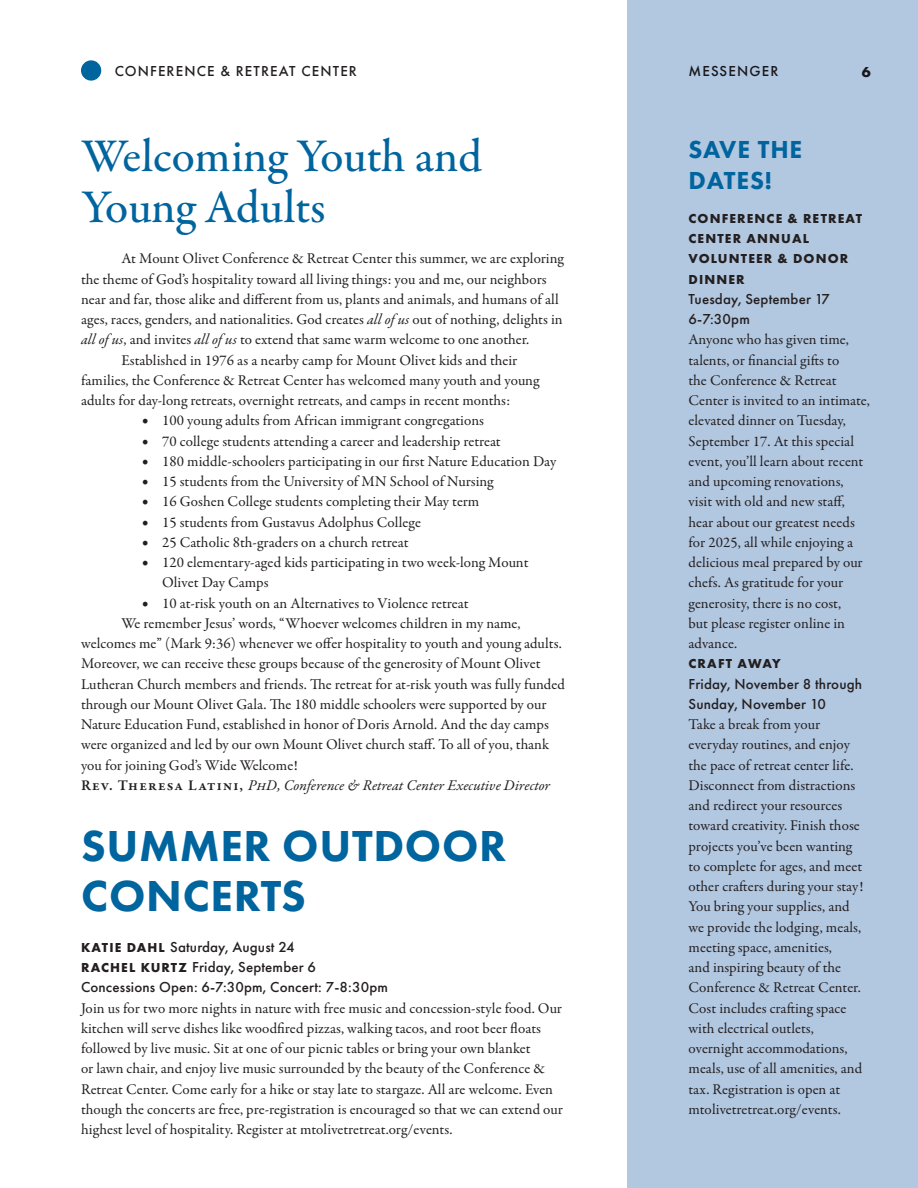
<style>
.page{position:relative;width:918px;height:1188px;background:#fff}
.page>*{position:absolute;margin:0;border:0;box-sizing:border-box;transform-origin:0 0}
.t1{font:500 47.25px/50.7px "Garamond Premr Pro";letter-spacing:-.005em;color:#00649e}
.t2{font:800 45px/50.7px "Futura PT";letter-spacing:.015em;color:#00649e}
.t3{font:800 25.5px/30.3px "Futura PT";letter-spacing:.035em;color:#00649e}
.t4{font:15px/20.2px "Garamond Premr Pro";letter-spacing:.005em;color:#231f20}
.t5{font:500 15px/20.2px "Futura PT";letter-spacing:.01em;color:#231f20}
.t6{font:500 15px "Futura PT";letter-spacing:.075em;color:#231f20}
.t7{font:700 15px "Futura PT";color:#231f20}
.t8{font:700 13.5px/20.2px "Futura PT";letter-spacing:.085em;color:#231f20}
.s1{font-style:italic}
.s2{font-family:"Minion Pro";font-size:18px}
.s3{font-weight:600}
.s4{font-weight:700;font-size:13.5px}
</style>
<div class="page">
<div style="left:81px;top:60px;width:20px;height:21px;background:#00649e;border-radius:50%"></div>
<div style="left:628px;top:0;width:290px;height:1188px;background:#b2c7e0"></div>
<p class="t6" style="left:115px;top:62px;width:244px">CONFERENCE &amp; RETREAT CENTER</p>
<p class="t6" style="left:688px;top:62px;width:91px">MESSENGER</p>
<p class="t7" style="left:862px;top:62px;width:10px">6</p>
<p class="t1" style="left:82px;top:132px;width:402px">Welcoming Youth and<br>Young Adults</p>
<p class="t4" style="left:81px;top:249px;width:484px;text-indent:40px">At Mount Olivet Conference &amp; Retreat Center this summer, we are exploring the theme of God’s hospitality toward all living things: you and me, our neighbors near and far, those alike and different from us, plants and animals, and humans of all ages, races, genders, and nationalities. God creates <span class="s1">all of us</span> out of nothing, delights in <span class="s1">all of us</span>, and invites <span class="s1">all of us</span> to extend that same warm welcome to one another.</p>
<p class="t4" style="left:81px;top:350px;width:460px;text-indent:40px">Established in 1976 as a nearby camp for Mount Olivet kids and their families, the Conference &amp; Retreat Center has welcomed many youth and young adults for day-long retreats, overnight retreats, and camps in recent months:</p>
<p class="t4" style="left:142px;top:411px;width:344px"><span class="s2">•</span> 100 young adults from African immigrant congregations</p>
<p class="t4" style="left:142px;top:431px;width:361px"><span class="s2">•</span> 70 college students attending a career and leadership retreat</p>
<p class="t4" style="left:142px;top:451px;width:416px"><span class="s2">•</span> 180 middle-schoolers participating in our first Nature Education Day</p>
<p class="t4" style="left:142px;top:472px;width:353px"><span class="s2">•</span> 15 students from the University of MN School of Nursing</p>
<p class="t4" style="left:142px;top:492px;width:339px"><span class="s2">•</span> 16 Goshen College students completing their May term</p>
<p class="t4" style="left:142px;top:512px;width:281px"><span class="s2">•</span> 15 students from Gustavus Adolphus College</p>
<p class="t4" style="left:142px;top:532px;width:268px"><span class="s2">•</span> 25 Catholic 8th-graders on a church retreat</p>
<p class="t4" style="left:162px;top:553px;width:368px;text-indent:-20px"><span class="s2">•</span> 120 elementary-aged kids participating in two week-long Mount<br>Olivet Day Camps</p>
<p class="t4" style="left:142px;top:593px;width:328px"><span class="s2">•</span> 10 at-risk youth on an Alternatives to Violence retreat</p>
<p class="t4" style="left:81px;top:613px;width:486px;text-indent:40px">We remember Jesus’ words, “Whoever welcomes children in my name, welcomes me” (Mark 9:36) whenever we offer hospitality to youth and young adults.<br>Moreover, we can receive these groups because of the generosity of Mount Olivet Lutheran Church members and friends. The retreat for at-risk youth was fully funded through our Mount Olivet Gala. The 180 middle schoolers were supported by our Nature Education Fund, established in honor of Doris Arnold. And the day camps were organized and led by our own Mount Olivet church staff. To all of you, thank you for joining God’s Wide Welcome!<br><span class="s3">Rev. Theresa Latini,</span> <span class="s1">PhD, Conference &amp; Retreat Center Executive Director</span></p>
<p class="t2" style="left:81px;top:820px;width:427px">SUMMER OUTDOOR<br>CONCERTS</p>
<p class="t5" style="left:81px;top:937px;width:215px"><span class="s4">KATIE DAHL</span> Saturday, August 24</p>
<p class="t5" style="left:81px;top:957px;width:237px"><span class="s4">RACHEL KURTZ</span> Friday, September 6</p>
<p class="t5" style="left:81px;top:977px;width:309px">Concessions Open: 6-7:30pm, Concert: 7-8:30pm</p>
<p class="t4" style="left:81px;top:998px;width:484px">Join us for two more nights in nature with free music and concession-style food. Our kitchen will serve dishes like woodfired pizzas, walking tacos, and root beer floats followed by live music. Sit at one of our picnic tables or bring your own blanket<br>or lawn chair, and enjoy live music surrounded by the beauty of the Conference &amp; Retreat Center. Come early for a hike or stay late to stargaze. All are welcome. Even though the concerts are free, pre-registration is encouraged so that we can extend our highest level of hospitality. Register at mtolivetretreat.org/events.</p>
<p class="t3" style="left:689px;top:134px;width:115px">SAVE THE<br>DATES!</p>
<p class="t8" style="left:689px;top:208px;width:175px">CONFERENCE &amp; RETREAT<br>CENTER ANNUAL<br>VOLUNTEER &amp; DONOR<br>DINNER</p>
<p class="t5" style="left:688px;top:289px;width:143px">Tuesday, September 17</p>
<p class="t5" style="left:688px;top:309px;width:63px">6-7:30pm</p>
<p class="t4" style="left:688px;top:330px;width:183px">Anyone who has given time, talents, or financial gifts to<br>the Conference &amp; Retreat<br>Center is invited to an intimate, elevated dinner on Tuesday,<br>September 17. At this special event, you’ll learn about recent and upcoming renovations, visit with old and new staff, hear about our greatest needs for 2025, all while enjoying a delicious meal prepared by our chefs. As gratitude for your generosity, there is no cost,<br>but please register online in advance.</p>
<p class="t8" style="left:689px;top:653px;width:94px">CRAFT AWAY</p>
<p class="t5" style="left:688px;top:674px;width:175px">Friday, November 8 through<br>Sunday, November 10</p>
<p class="t4" style="left:688px;top:715px;width:177px">Take a break from your everyday routines, and enjoy the pace of retreat center life.<br>Disconnect from distractions and redirect your resources toward creativity. Finish those projects you’ve been wanting to complete for ages, and meet other crafters during your stay!<br>You bring your supplies, and we provide the lodging, meals, meeting space, amenities,<br>and inspiring beauty of the<br>Conference &amp; Retreat Center.</p>
<p class="t4" style="left:688px;top:998px;width:175px">Cost includes crafting space with electrical outlets, overnight accommodations, meals, use of all amenities, and tax. Registration is open at mtolivetretreat.org/events.</p>
</div>
